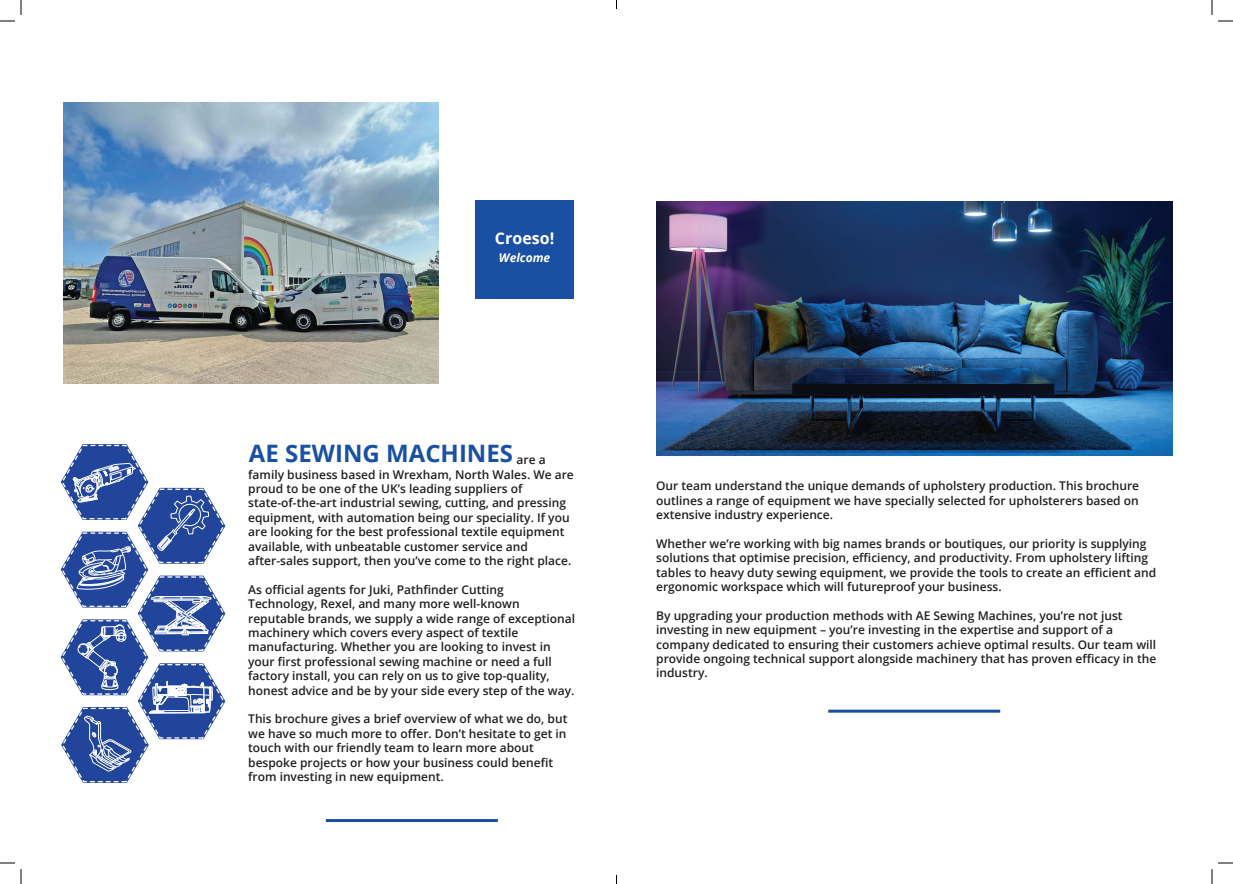
<style>
.page{position:relative;width:1233px;height:884px;background:#fff}
.page>*{position:absolute;margin:0;border:0;box-sizing:border-box;transform-origin:0 0}
.t1{font:700 24px "Open Sans";color:#1a50a3}
.t2{font:700 16px "Open Sans";color:#fff}
.t3{font:600 12px/14.4px "Open Sans";color:#231f20}
.t4{font:italic 700 12px "Open Sans";color:#fff}
</style>
<div class="page">
<img style="left:656px;top:201px;width:516px;height:254px">
<hr style="left:326px;top:819px;width:172px;height:3px;background:#1a50a3">
<div style="left:475px;top:201px;width:99px;height:98px;background:#1a50a3"></div>
<img style="left:64px;top:102px;width:374px;height:282px">
<hr style="left:828px;top:710px;width:172px;height:3px;background:#1a50a3">
<svg style="left:61px;top:444px;width:164px;height:339px"></svg>
<svg style="left:1218px;top:20px;width:15px;height:2px"></svg>
<svg style="left:1218px;top:862px;width:15px;height:2px"></svg>
<svg style="left:0;top:0;width:22px;height:22px"></svg>
<svg style="left:0;top:862px;width:22px;height:22px"></svg>
<svg style="left:1211px;top:0;width:1px;height:15px"></svg>
<svg style="left:1211px;top:869px;width:1px;height:15px"></svg>
<h2 class="t2" style="left:495px;top:226px;width:61px">Croeso!</h2>
<p class="t4" style="left:499px;top:249px;width:53px">Welcome</p>
<h1 class="t1" style="left:249px;top:437px;width:266px">AE SEWING MACHINES</h1>
<p class="t3" style="left:248px;top:452px;width:327px;text-indent:268px">are a family business based in Wrexham, North Wales. We are proud to be one of the UK’s leading suppliers of state-of-the-art industrial sewing, cutting, and pressing equipment, with automation being our speciality. If you are looking for the best professional textile equipment available, with unbeatable customer service and after-sales support, then you’ve come to the right place.</p>
<p class="t3" style="left:248px;top:582px;width:328px">As official agents for Juki, Pathfinder Cutting Technology, Rexel, and many more well-known reputable brands, we supply a wide range of exceptional machinery which covers every aspect of textile manufacturing. Whether you are looking to invest in your first professional sewing machine or need a full factory install, you can rely on us to give top-quality, honest advice and be by your side every step of the way.</p>
<p class="t3" style="left:248px;top:712px;width:321px">This brochure gives a brief overview of what we do, but we have so much more to offer. Don’t hesitate to get in touch with our friendly team to learn more about bespoke projects or how your business could benefit from investing in new equipment.</p>
<p class="t3" style="left:656px;top:478px;width:484px;text-align:justify">Our team understand the unique demands of upholstery production. This brochure outlines a range of equipment we have specially selected for upholsterers based on extensive industry experience.</p>
<p class="t3" style="left:656px;top:536px;width:502px">Whether we’re working with big names brands or boutiques, our priority is supplying solutions that optimise precision, efficiency, and productivity. From upholstery lifting tables to heavy duty sewing equipment, we provide the tools to create an efficient and ergonomic workspace which will futureproof your business.</p>
<p class="t3" style="left:656px;top:608px;width:501px">By upgrading your production methods with AE Sewing Machines, you’re not just investing in new equipment – you’re investing in the expertise and support of a company dedicated to ensuring their customers achieve optimal results. Our team will provide ongoing technical support alongside machinery that has proven efficacy in the industry.</p>
</div>
